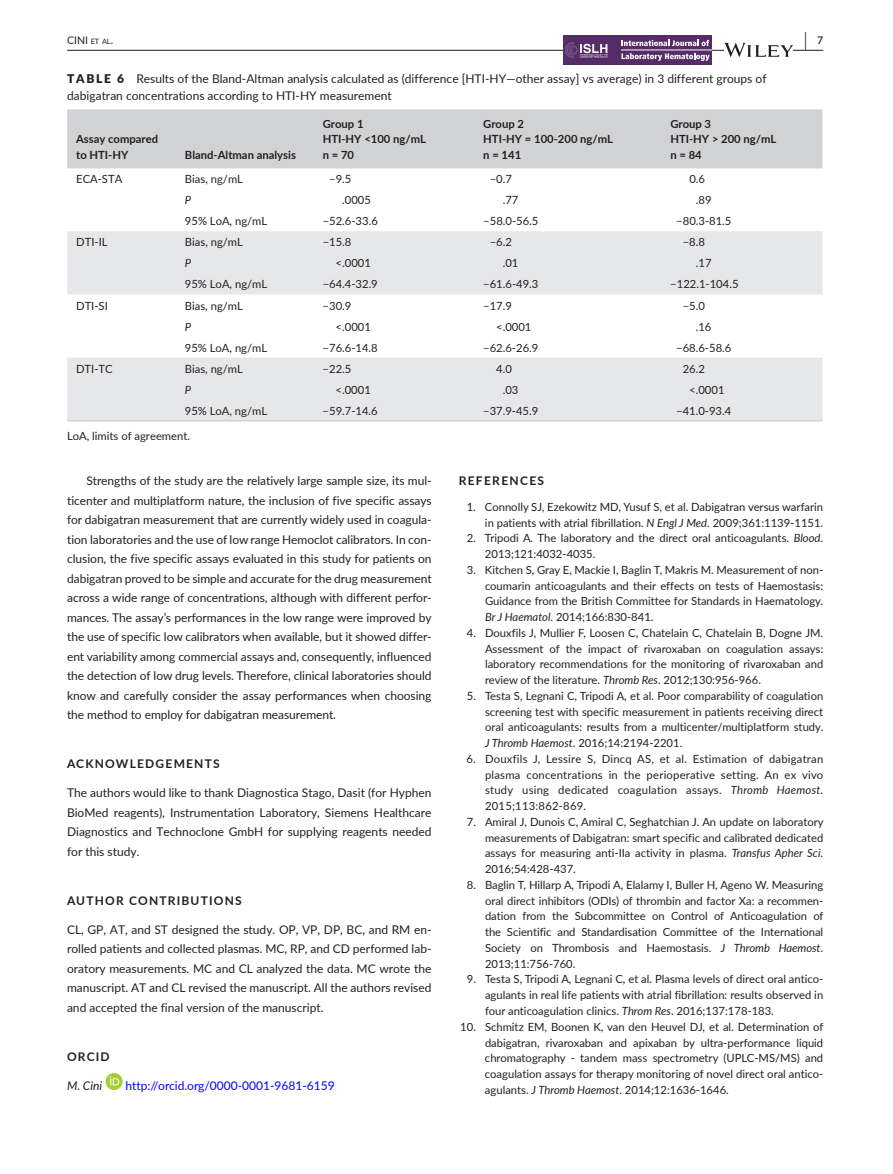
<style>
.page{position:relative;width:893px;height:1174px;background:#fff}
.page>*{position:absolute;margin:0;border:0;box-sizing:border-box;transform-origin:0 0}
.t1{font:600 19.5px "Lato";color:#231f20;scale:.48 1}
.t2{font:12px/19.5px "Lato";color:#231f20;text-align:justify}
.t3{font:700 12px "Lato";letter-spacing:.1em;color:#231f20}
.t4{font:12px "Lato";color:#00f}
.t5{font:italic 12px "Lato";color:#231f20}
.t6{font:11.25px/15.8px "Lato";color:#231f20;text-align:justify}
.t7{font:700 11.25px/15.8px "Lato";color:#231f20}
.t8{font:italic 11.25px "Lato";color:#231f20}
.t9{font:10.5px "Lato";color:#231f20}
.t10{font:600 10.5px "Lato";color:#231f20}
.s1{font-size:7.35px}
.s2{font-weight:900}
.s3{font-style:italic}
</style>
<div class="page">
<hr style="left:67px;top:50px;width:756px;height:1px;background:#231f20">
<div style="left:563px;top:35px;width:149px;height:30px;background:#562c68"></div>
<img style="left:566px;top:42px;width:42px;height:16px">
<svg style="left:621px;top:40px;width:88px;height:6px"></svg>
<svg style="left:621px;top:53px;width:89px;height:8px"></svg>
<hr style="left:621px;top:50px;width:91px;height:1px;background:#fff">
<svg style="left:724px;top:43px;width:69px;height:14px"></svg>
<svg style="left:106px;top:1073px;width:17px;height:17px"></svg>
<svg style="left:110px;top:1076px;width:9px;height:9px"></svg>
<div style="left:67px;top:109px;width:755px;height:59px;background:#d1d2d4"></div>
<svg style="left:67px;top:231px;width:755px;height:189px;fill:#e6e7e9"></svg>
<hr style="left:67px;top:420px;width:109px;height:1px;background:#d1d2d4">
<hr style="left:176px;top:420px;width:138px;height:1px;background:#d1d2d4">
<hr style="left:314px;top:420px;width:160px;height:1px;background:#d1d2d4">
<hr style="left:474px;top:420px;width:187px;height:1px;background:#d1d2d4">
<hr style="left:661px;top:420px;width:161px;height:1px;background:#d1d2d4">
<h1 class="t1" style="left:804px;top:26px;width:7px">|</h1>
<p class="t9" style="left:67px;top:33px;width:48px">CINI <span class="s1">et al</span>.</p>
<p class="t10" style="left:817px;top:33px;width:8px">7</p>
<p class="t2" style="left:67px;top:70px;width:701px;line-height:16.5px"><span class="s2">TABLE 6</span> Results of the Bland-Altman analysis calculated as (difference [HTI-HY—other assay] vs average) in 3 different groups of dabigatran concentrations according to HTI-HY measurement</p>
<p class="t7" style="left:76px;top:131px;width:84px">Assay compared to HTI-HY</p>
<p class="t7" style="left:323px;top:115px;width:105px">Group 1<br>HTI-HY &lt;100 ng/mL n=70</p>
<p class="t7" style="left:483px;top:115px;width:131px">Group 2<br>HTI-HY = 100-200 ng/mL n = 141</p>
<p class="t7" style="left:670px;top:115px;width:107px">Group 3<br>HTI-HY &gt; 200 ng/mL n=84</p>
<p class="t7" style="left:185px;top:147px;width:113px">Bland-Altman analysis</p>
<p class="t6" style="left:76px;top:171px;width:48px">ECA-STA</p>
<p class="t6" style="left:185px;top:171px;width:60px">Bias, ng/mL</p>
<p class="t6" style="left:329px;top:171px;width:24px">−9.5</p>
<p class="t6" style="left:490px;top:171px;width:24px">−0.7</p>
<p class="t6" style="left:689px;top:171px;width:17px">0.6</p>
<p class="t8" style="left:185px;top:192px;width:8px">P</p>
<p class="t6" style="left:342px;top:192px;width:30px">.0005</p>
<p class="t6" style="left:503px;top:192px;width:17px">.77</p>
<p class="t6" style="left:696px;top:192px;width:17px">.89</p>
<p class="t6" style="left:185px;top:213px;width:84px">95% LoA, ng/mL</p>
<p class="t6" style="left:323px;top:213px;width:57px">−52.6-33.6</p>
<p class="t6" style="left:483px;top:213px;width:57px">−58.0-56.5</p>
<p class="t6" style="left:676px;top:213px;width:57px">−80.3-81.5</p>
<p class="t6" style="left:76px;top:234px;width:33px">DTI-IL</p>
<p class="t6" style="left:185px;top:234px;width:60px">Bias, ng/mL</p>
<p class="t6" style="left:323px;top:234px;width:30px">−15.8</p>
<p class="t6" style="left:490px;top:234px;width:24px">−6.2</p>
<p class="t6" style="left:683px;top:234px;width:24px">−8.8</p>
<p class="t8" style="left:185px;top:255px;width:8px">P</p>
<p class="t6" style="left:336px;top:255px;width:37px">&lt;.0001</p>
<p class="t6" style="left:503px;top:255px;width:17px">.01</p>
<p class="t6" style="left:696px;top:255px;width:17px">.17</p>
<p class="t6" style="left:185px;top:276px;width:84px">95% LoA, ng/mL</p>
<p class="t6" style="left:323px;top:276px;width:57px">−64.4-32.9</p>
<p class="t6" style="left:483px;top:276px;width:57px">−61.6-49.3</p>
<p class="t6" style="left:670px;top:276px;width:70px">−122.1-104.5</p>
<p class="t6" style="left:76px;top:297px;width:33px">DTI-SI</p>
<p class="t6" style="left:185px;top:297px;width:60px">Bias, ng/mL</p>
<p class="t6" style="left:323px;top:297px;width:30px">−30.9</p>
<p class="t6" style="left:483px;top:297px;width:30px">−17.9</p>
<p class="t6" style="left:683px;top:297px;width:24px">−5.0</p>
<p class="t8" style="left:185px;top:318px;width:8px">P</p>
<p class="t6" style="left:336px;top:318px;width:37px">&lt;.0001</p>
<p class="t6" style="left:496px;top:318px;width:37px">&lt;.0001</p>
<p class="t6" style="left:696px;top:318px;width:17px">.16</p>
<p class="t6" style="left:185px;top:339px;width:84px">95% LoA, ng/mL</p>
<p class="t6" style="left:323px;top:339px;width:57px">−76.6-14.8</p>
<p class="t6" style="left:483px;top:339px;width:57px">−62.6-26.9</p>
<p class="t6" style="left:676px;top:339px;width:57px">−68.6-58.6</p>
<p class="t6" style="left:76px;top:360px;width:38px">DTI-TC</p>
<p class="t6" style="left:185px;top:360px;width:60px">Bias, ng/mL</p>
<p class="t6" style="left:323px;top:360px;width:30px">−22.5</p>
<p class="t6" style="left:496px;top:360px;width:17px">4.0</p>
<p class="t6" style="left:683px;top:360px;width:24px">26.2</p>
<p class="t8" style="left:185px;top:382px;width:8px">P</p>
<p class="t6" style="left:336px;top:381px;width:37px">&lt;.0001</p>
<p class="t6" style="left:503px;top:381px;width:17px">.03</p>
<p class="t6" style="left:689px;top:381px;width:37px">&lt;.0001</p>
<p class="t6" style="left:185px;top:402px;width:84px">95% LoA, ng/mL</p>
<p class="t6" style="left:323px;top:402px;width:57px">−59.7-14.6</p>
<p class="t6" style="left:483px;top:402px;width:57px">−37.9-45.9</p>
<p class="t6" style="left:676px;top:402px;width:57px">−41.0-93.4</p>
<p class="t6" style="left:67px;top:427px;width:125px">LoA, limits of agreement.</p>
<p class="t2" style="left:67px;top:470px;width:366px;text-indent:20px">Strengths of the study are the relatively large sample size, its mul&shy;ticenter and multiplatform nature, the inclusion of five specific assays for dabigatran measurement that are currently widely used in coagula&shy;tion laboratories and the use of low range Hemoclot calibrators. In con&shy;clusion, the five specific assays evaluated in this study for patients on dabigatran proved to be simple and accurate for the drug measurement across a wide range of concentrations, although with different perfor&shy;mances. The assay’s performances in the low range were improved by the use of specific low calibrators when available, but it showed differ&shy;ent variability among commercial assays and, consequently, influenced the detection of low drug levels. Therefore, clinical laboratories should know and carefully consider the assay performances when choosing the method to employ for dabigatran measurement.</p>
<p class="t3" style="left:67px;top:755px;width:154px">ACKNOWLEDGEMENTS</p>
<p class="t2" style="left:67px;top:782px;width:366px">The authors would like to thank Diagnostica Stago, Dasit (for Hyphen BioMed reagents), Instrumentation Laboratory, Siemens Healthcare Diagnostics and Technoclone GmbH for supplying reagents needed for this study.</p>
<p class="t3" style="left:67px;top:891px;width:176px">AUTHOR CONTRIBUTIONS</p>
<p class="t2" style="left:67px;top:919px;width:366px">CL, GP, AT, and ST designed the study. OP, VP, DP, BC, and RM en&shy;rolled patients and collected plasmas. MC, RP, and CD performed lab&shy;oratory measurements. MC and CL analyzed the data. MC wrote the manuscript. AT and CL revised the manuscript. All the authors revised and accepted the final version of the manuscript.</p>
<p class="t3" style="left:67px;top:1047px;width:44px">ORCID</p>
<p class="t5" style="left:67px;top:1077px;width:37px">M. Cini</p>
<p class="t4" style="left:126px;top:1077px;width:211px">http://orcid.org/0000-0001-9681-6159</p>
<p class="t3" style="left:459px;top:472px;width:87px">REFERENCES</p>
<p class="t6" style="left:467px;top:498px;width:358px;text-align:right">1. Connolly SJ, Ezekowitz MD, Yusuf S, et al. Dabigatran versus warfarin in patients with atrial fibrillation. <span class="s3">N Engl J Med</span>. 2009;361:1139‐1151.</p>
<p class="t6" style="left:485px;top:530px;width:340px;text-indent:-18px">2. Tripodi A. The laboratory and the direct oral anticoagulants. <span class="s3">Blood</span>.<br>2013;121:4032‐4035.</p>
<p class="t6" style="left:485px;top:561px;width:340px;text-indent:-18px">3. Kitchen S, Gray E, Mackie I, Baglin T, Makris M. Measurement of non&shy;coumarin anticoagulants and their effects on tests of Haemostasis:<br>Guidance from the British Committee for Standards in Haematology.<br><span class="s3">Br J Haematol</span>. 2014;166:830‐841.</p>
<p class="t6" style="left:485px;top:624px;width:340px;text-indent:-18px">4. Douxfils J, Mullier F, Loosen C, Chatelain C, Chatelain B, Dogne JM.<br>Assessment of the impact of rivaroxaban on coagulation assays: laboratory recommendations for the monitoring of rivaroxaban and review of the literature. <span class="s3">Thromb Res</span>. 2012;130:956‐966.</p>
<p class="t6" style="left:485px;top:687px;width:340px;text-indent:-18px">5. Testa S, Legnani C, Tripodi A, et al. Poor comparability of coagulation screening test with specific measurement in patients receiving direct oral anticoagulants: results from a multicenter/multiplatform study.<br><span class="s3">J Thromb Haemost</span>. 2016;14:2194‐2201.</p>
<p class="t6" style="left:485px;top:750px;width:340px;text-indent:-19px">6. Douxfils J, Lessire S, Dincq AS, et al. Estimation of dabigatran plasma concentrations in the perioperative setting. An ex vivo study using dedicated coagulation assays. <span class="s3">Thromb Haemost</span>.<br>2015;113:862‐869.</p>
<p class="t6" style="left:485px;top:813px;width:340px;text-indent:-18px">7. Amiral J, Dunois C, Amiral C, Seghatchian J. An update on laboratory measurements of Dabigatran: smart specific and calibrated dedicated assays for measuring anti-IIa activity in plasma. <span class="s3">Transfus Apher Sci</span>.<br>2016;54:428‐437.</p>
<p class="t6" style="left:485px;top:876px;width:340px;text-indent:-18px">8. Baglin T, Hillarp A, Tripodi A, Elalamy I, Buller H, Ageno W. Measuring oral direct inhibitors (ODIs) of thrombin and factor Xa: a recommen&shy;dation from the Subcommittee on Control of Anticoagulation of the Scientific and Standardisation Committee of the International Society on Thrombosis and Haemostasis. <span class="s3">J Thromb Haemost</span>.<br>2013;11:756‐760.</p>
<p class="t6" style="left:485px;top:971px;width:340px;text-indent:-18px">9. Testa S, Tripodi A, Legnani C, et al. Plasma levels of direct oral antico&shy;agulants in real life patients with atrial fibrillation: results observed in four anticoagulation clinics. <span class="s3">Throm Res</span>. 2016;137:178‐183.</p>
<p class="t6" style="left:485px;top:1018px;width:340px;text-indent:-25px">10. Schmitz EM, Boonen K, van den Heuvel DJ, et al. Determination of dabigatran, rivaroxaban and apixaban by ultra-performance liquid chromatography - tandem mass spectrometry (UPLC-MS/MS) and coagulation assays for therapy monitoring of novel direct oral antico&shy;agulants. <span class="s3">J Thromb Haemost</span>. 2014;12:1636‐1646.</p>
</div>
